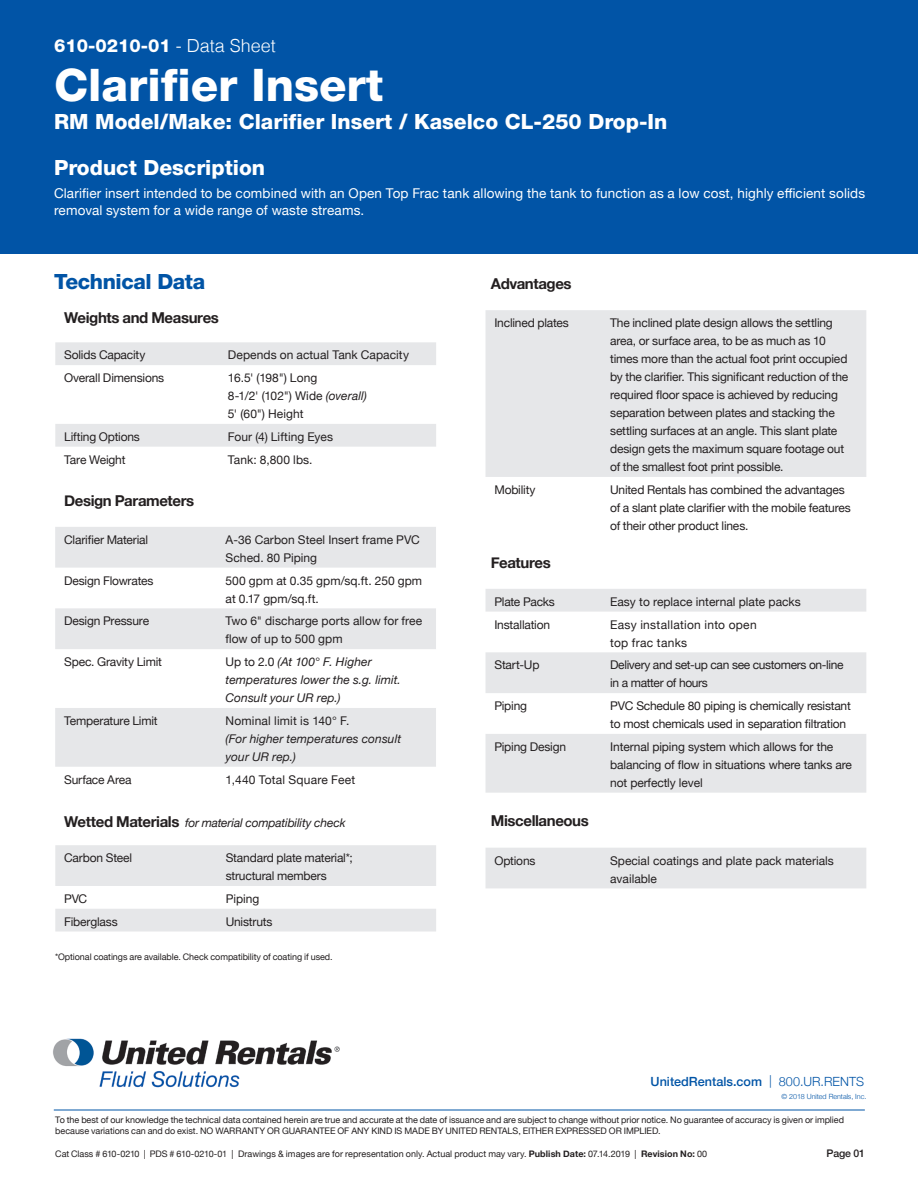
<style>
.page{position:relative;width:918px;height:1188px;background:#fff}
.page>*{position:absolute;margin:0;border:0;box-sizing:border-box;transform-origin:0 0}
.t1{font:800 45px "Helvetica Neue";color:#fff}
.t2{font:800 21px "Helvetica Neue";color:#fff}
.t3{font:800 21px "Helvetica Neue";letter-spacing:-.02em;color:#0154a6}
.t4{font:800 18px "Helvetica Neue";color:#fff}
.t5{font:700 15px "Helvetica Neue";letter-spacing:-.025em;color:#231f20}
.t6{font:13.5px/17.7px "Helvetica Neue";letter-spacing:.01em;color:#fff}
.t7{font:500 12.6px "Helvetica Neue";color:#0154a6}
.t8{font:12px/18px "Helvetica Neue";letter-spacing:-.015em;color:#231f20}
.t9{font:12px/18px "Helvetica Neue";letter-spacing:.005em;color:#231f20}
.t10{font:italic 12px/18px "Helvetica Neue";letter-spacing:.005em;color:#231f20}
.t11{font:italic 12px "Helvetica Neue";letter-spacing:-.015em;color:#231f20}
.t12{font:12px/18px "Helvetica Neue";letter-spacing:.025em;color:#231f20}
.t13{font:12px "Helvetica Neue";letter-spacing:.015em;color:#231f20}
.t14{font:500 10.5px "Helvetica Neue";letter-spacing:-.015em;color:#231f20}
.t15{font:9px/10.8px "Helvetica Neue";letter-spacing:-.005em;color:#231f20}
.t16{font:300 7.2px "Helvetica Neue";letter-spacing:-.005em;color:#0154a6}
.s1{font-family:"Helvetica";font-weight:300}
.s2{font-style:italic}
.s3{font-style:normal}
.s4{font-weight:700;font-style:normal;font-size:15px}
.s5{font-weight:300}
.s6{font-weight:700}
</style>
<div class="page">
<div style="left:0;top:0;width:918px;height:254px;background:#0154a6"></div>
<img style="left:53px;top:1038px;width:287px;height:50px">
<hr style="left:54px;top:1110px;width:811px;height:1px;background:#0154a6">
<svg style="left:55px;top:342px;width:381px;height:105px"></svg>
<svg style="left:55px;top:527px;width:381px;height:240px;fill:#e6e7e9"></svg>
<div style="left:486px;top:848px;width:380px;height:40px;background:#e6e7e9"></div>
<svg style="left:486px;top:589px;width:380px;height:204px;fill:#e6e7e9"></svg>
<div style="left:486px;top:310px;width:380px;height:167px;background:#e6e7e9"></div>
<svg style="left:55px;top:845px;width:381px;height:87px"></svg>
<p class="t4" style="left:54px;top:35px;width:223px">610-0210-01 <span class="s1">- Data Sheet</span></p>
<p class="t1" style="left:54px;top:58px;width:331px">Clarifier Insert</p>
<p class="t2" style="left:54px;top:109px;width:615px">RM Model/Make: Clarifier Insert / Kaselco CL-250 Drop-In</p>
<p class="t2" style="left:54px;top:155px;width:213px">Product Description</p>
<p class="t6" style="left:54px;top:185px;width:813px">Clarifier insert intended to be combined with an Open Top Frac tank allowing the tank to function as a low cost, highly efficient solids removal system for a wide range of waste streams.</p>
<p class="t3" style="left:54px;top:269px;width:153px">Technical Data</p>
<p class="t5" style="left:64px;top:306px;width:156px">Weights and Measures</p>
<p class="t8" style="left:64px;top:347px;width:83px">Solids Capacity</p>
<p class="t9" style="left:228px;top:347px;width:183px">Depends on actual Tank Capacity</p>
<p class="t8" style="left:64px;top:370px;width:102px">Overall Dimensions</p>
<p class="t9" style="left:228px;top:370px;width:141px">16.5' (198") Long<br>8-1/2' (102") Wide <span class="s2">(overall)<br></span>5' (60") Height</p>
<p class="t8" style="left:64px;top:428px;width:77px">Lifting Options</p>
<p class="t9" style="left:228px;top:428px;width:107px">Four (4) Lifting Eyes</p>
<p class="t8" style="left:64px;top:451px;width:63px">Tare Weight</p>
<p class="t9" style="left:228px;top:451px;width:86px">Tank: 8,800 lbs.</p>
<p class="t5" style="left:64px;top:489px;width:132px">Design Parameters</p>
<p class="t8" style="left:64px;top:531px;width:86px">Clarifier Material</p>
<p class="t9" style="left:226px;top:531px;width:196px">A-36 Carbon Steel Insert frame PVC<br>Sched. 80 Piping</p>
<p class="t8" style="left:64px;top:572px;width:91px">Design Flowrates</p>
<p class="t9" style="left:226px;top:572px;width:198px">500 gpm at 0.35 gpm/sq.ft. 250 gpm at 0.17 gpm/sq.ft.</p>
<p class="t8" style="left:64px;top:613px;width:87px">Design Pressure</p>
<p class="t9" style="left:226px;top:613px;width:198px">Two 6" discharge ports allow for free flow of up to 500 gpm</p>
<p class="t8" style="left:64px;top:654px;width:99px">Spec. Gravity Limit</p>
<p class="t10" style="left:226px;top:654px;width:177px"><span class="s3">Up to 2.0</span> (At 100° F. Higher temperatures lower the s.g. limit.<br>Consult your UR rep.)</p>
<p class="t8" style="left:64px;top:712px;width:95px">Temperature Limit</p>
<p class="t10" style="left:226px;top:712px;width:177px"><span class="s3">Nominal limit is 140° F.<br></span>(For higher temperatures consult your UR rep.)</p>
<p class="t8" style="left:64px;top:771px;width:69px">Surface Area</p>
<p class="t13" style="left:226px;top:771px;width:131px">1,440 Total Square Feet</p>
<p class="t11" style="left:64px;top:814px;width:283px"><span class="s4">Wetted Materials</span> for material compatibility check</p>
<p class="t8" style="left:64px;top:850px;width:69px">Carbon Steel</p>
<p class="t8" style="left:226px;top:850px;width:128px">Standard plate material*; structural members</p>
<p class="t8" style="left:64px;top:890px;width:25px">PVC</p>
<p class="t8" style="left:226px;top:890px;width:35px">Piping</p>
<p class="t8" style="left:64px;top:913px;width:55px">Fiberglass</p>
<p class="t8" style="left:226px;top:913px;width:48px">Unistruts</p>
<p class="t15" style="left:55px;top:952px;width:279px">*Optional coatings are available. Check compatibility of coating if used.</p>
<p class="t5" style="left:491px;top:272px;width:82px">Advantages</p>
<p class="t8" style="left:494px;top:315px;width:76px">Inclined plates</p>
<p class="t8" style="left:610px;top:315px;width:240px">The inclined plate design allows the settling area, or surface area, to be as much as 10 times more than the actual foot print occupied by the clarifier. This significant reduction of the required floor space is achieved by reducing separation between plates and stacking the settling surfaces at an angle. This slant plate design gets the maximum square footage out of the smallest foot print possible.</p>
<p class="t8" style="left:494px;top:481px;width:43px">Mobility</p>
<p class="t8" style="left:610px;top:481px;width:242px">United Rentals has combined the advantages of a slant plate clarifier with the mobile features of their other product lines.</p>
<p class="t5" style="left:491px;top:550px;width:61px">Features</p>
<p class="t8" style="left:494px;top:593px;width:62px">Plate Packs</p>
<p class="t8" style="left:610px;top:593px;width:192px">Easy to replace internal plate packs</p>
<p class="t8" style="left:494px;top:616px;width:57px">Installation</p>
<p class="t12" style="left:610px;top:616px;width:148px">Easy installation into open top frac tanks</p>
<p class="t8" style="left:494px;top:657px;width:47px">Start-Up</p>
<p class="t8" style="left:610px;top:657px;width:235px">Delivery and set-up can see customers on-line in a matter of hours</p>
<p class="t8" style="left:494px;top:698px;width:34px">Piping</p>
<p class="t8" style="left:610px;top:698px;width:242px">PVC Schedule 80 piping is chemically resistant to most chemicals used in separation filtration</p>
<p class="t8" style="left:494px;top:738px;width:73px">Piping Design</p>
<p class="t8" style="left:610px;top:738px;width:243px">Internal piping system which allows for the balancing of flow in situations where tanks are not perfectly level</p>
<p class="t5" style="left:491px;top:809px;width:99px">Miscellaneous</p>
<p class="t8" style="left:494px;top:852px;width:43px">Options</p>
<p class="t8" style="left:610px;top:852px;width:225px">Special coatings and plate pack materials available</p>
<p class="t7" style="left:651px;top:1071px;width:215px">UnitedRentals.com <span class="s5">| 800.UR.RENTS</span></p>
<p class="t16" style="left:781px;top:1091px;width:86px">© 2018 United Rentals, Inc.</p>
<p class="t15" style="left:55px;top:1115px;width:790px">To the best of our knowledge the technical data contained herein are true and accurate at the date of issuance and are subject to change without prior notice. No guarantee of accuracy is given or implied because variations can and do exist. NO WARRANTY OR GUARANTEE OF ANY KIND IS MADE BY UNITED RENTALS, EITHER EXPRESSED OR IMPLIED.</p>
<p class="t15" style="left:55px;top:1148px;width:654px">Cat Class # 610-0210 | PDS # 610-0210-01 | Drawings &amp; images are for representation only. Actual product may vary. <span class="s6">Publish Date:</span> 07.14.2019 | <span class="s6">Revision No:</span> 00</p>
<p class="t14" style="left:827px;top:1144px;width:40px">Page 01</p>
</div>
